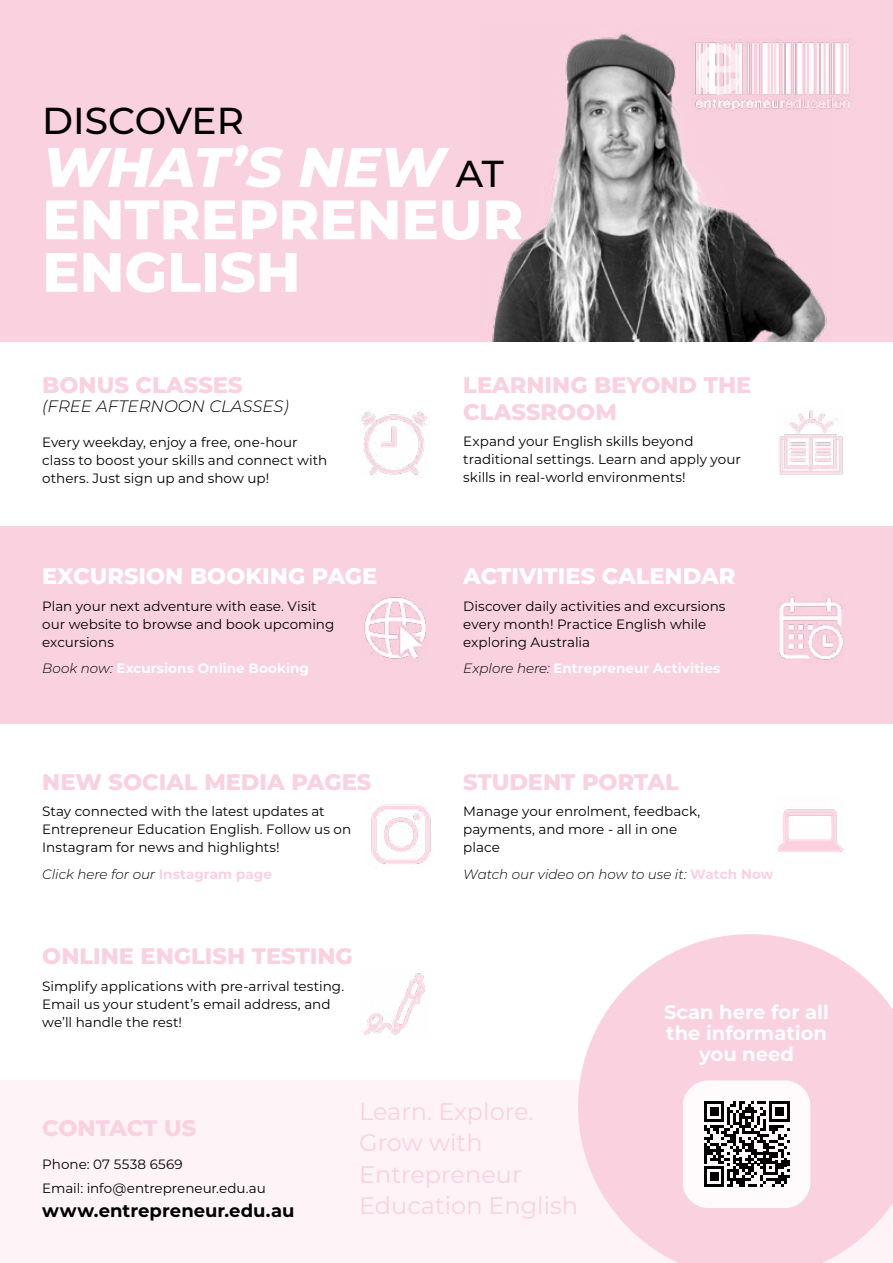
<style>
.page{position:relative;width:893px;height:1263px;background:#fff}
.page>*{position:absolute;margin:0;border:0;box-sizing:border-box;transform-origin:0 0}
.t1{font:800 55.5px/52.5px "Montserrat";color:#fff}
.t2{font:500 37.5px "Montserrat";color:#000}
.t3{font:24px/31.5px "Montserrat";color:#fad1de}
.t4{font:800 22.5px/27px "Montserrat";color:#fad1de}
.t5{font:800 22.5px "Montserrat";color:#fff}
.t6{font:700 19.5px/21px "Montserrat";color:#fff;text-align:center}
.t7{font:700 18px "Montserrat";color:#000}
.t8{font:italic 300 16.5px "Montserrat";color:#000}
.t9{font:13.5px/18px "Montserrat";color:#000}
.t10{font:700 13.5px "Montserrat";letter-spacing:.005em;color:#fff}
.t11{font:italic 300 13.5px "Montserrat";letter-spacing:-.005em;color:#000}
.s1{font-style:italic}
.s2{font-weight:500;font-size:37.5px;color:#000}
.s3{font-weight:300;font-style:italic;color:#000}
.s4{font-weight:700;font-style:normal;color:#fad1de}
</style>
<div class="page">
<div style="left:0;top:0;width:893px;height:341px;background:#fad1de"></div>
<div style="left:0;top:1081px;width:893px;height:182px;background:#fef4f7"></div>
<svg style="left:578px;top:934px;width:315px;height:329px;fill:#fad1de"></svg>
<img style="left:831px;top:42px;width:19px;height:67px">
<div style="left:0;top:526px;width:893px;height:197px;background:#fad1de"></div>
<img style="left:360px;top:409px;width:67px;height:69px">
<img style="left:371px;top:804px;width:60px;height:64px">
<img style="left:361px;top:971px;width:65px;height:64px">
<div style="left:683px;top:1080px;width:127px;height:128px;background:#fffbfc;border-radius:26px"></div>
<svg style="left:704px;top:1101px;width:85px;height:86px"></svg>
<img style="left:779px;top:596px;width:66px;height:66px">
<img style="left:364px;top:597px;width:62px;height:62px">
<img style="left:778px;top:410px;width:65px;height:65px">
<img style="left:777px;top:809px;width:66px;height:46px">
<img style="left:492px;top:33px;width:339px;height:308px">
<h2 class="t2" style="left:42px;top:95px;width:203px">DISCOVER</h2>
<h1 class="t1" style="left:42px;top:138px;width:483px"><span class="s1">WHAT’S NEW</span> <span class="s2">AT<br></span>ENTREPRENEUR<br>ENGLISH</h1>
<h3 class="t4" style="left:42px;top:370px;width:202px">BONUS CLASSES</h3>
<p class="t8" style="left:42px;top:395px;width:248px">(FREE AFTERNOON CLASSES)</p>
<p class="t9" style="left:42px;top:433px;width:286px">Every weekday, enjoy a free, one-hour class to boost your skills and connect with others. Just sign up and show up!</p>
<h3 class="t5" style="left:42px;top:560px;width:337px">EXCURSION BOOKING PAGE</h3>
<p class="t9" style="left:42px;top:597px;width:294px">Plan your next adventure with ease. Visit our website to browse and book upcoming excursions</p>
<p class="t10" style="left:42px;top:659px;width:268px"><span class="s3">Book now:</span> Excursions Online Booking</p>
<h3 class="t4" style="left:42px;top:767px;width:331px">NEW SOCIAL MEDIA PAGES</h3>
<p class="t9" style="left:42px;top:802px;width:310px">Stay connected with the latest updates at<br>Entrepreneur Education English. Follow us on<br>Instagram for news and highlights!</p>
<p class="t11" style="left:42px;top:865px;width:231px">Click here for our <span class="s4">Instagram page</span></p>
<h3 class="t4" style="left:42px;top:941px;width:312px">ONLINE ENGLISH TESTING</h3>
<p class="t9" style="left:42px;top:976px;width:303px">Simplify applications with pre-arrival testing.<br>Email us your student’s email address, and we’ll handle the rest!</p>
<h3 class="t4" style="left:463px;top:370px;width:289px">LEARNING BEYOND THE<br>CLASSROOM</h3>
<p class="t9" style="left:463px;top:432px;width:279px">Expand your English skills beyond traditional settings. Learn and apply your skills in real-world environments!</p>
<h3 class="t5" style="left:463px;top:560px;width:274px">ACTIVITIES CALENDAR</h3>
<p class="t9" style="left:463px;top:597px;width:264px">Discover daily activities and excursions every month! Practice English while exploring Australia</p>
<p class="t10" style="left:463px;top:659px;width:258px"><span class="s3">Explore here:</span> Entrepreneur Activities</p>
<h3 class="t4" style="left:463px;top:767px;width:217px">STUDENT PORTAL</h3>
<p class="t9" style="left:463px;top:802px;width:239px">Manage your enrolment, feedback, payments, and more - all in one place</p>
<p class="t11" style="left:463px;top:865px;width:312px">Watch our video on how to use it: <span class="s4">Watch Now</span></p>
<h3 class="t6" style="left:664px;top:1000px;width:166px">Scan here for all the information you need</h3>
<h3 class="t4" style="left:42px;top:1114px;width:155px">CONTACT US</h3>
<p class="t9" style="left:42px;top:1151px;width:225px;line-height:24px">Phone: 07 5538 6569<br>Email: info@entrepreneur.edu.au</p>
<h3 class="t7" style="left:42px;top:1197px;width:254px">www.entrepreneur.edu.au</h3>
<h3 class="t3" style="left:359px;top:1094px;width:220px">Learn. Explore.<br>Grow with<br>Entrepreneur<br>Education English</h3>
</div>
